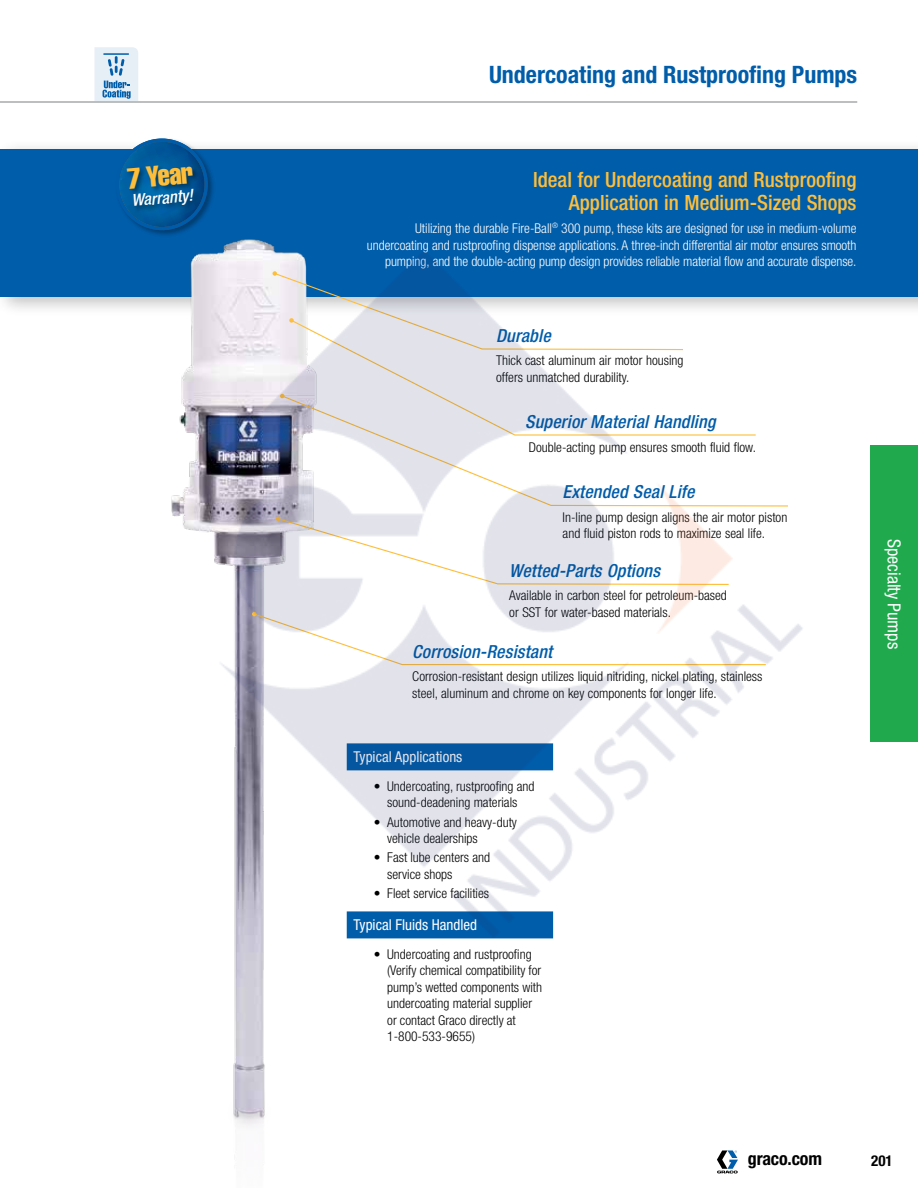
<style>
.page{position:relative;width:918px;height:1188px;background:#fff}
.page>*{position:absolute;margin:0;border:0;box-sizing:border-box;transform-origin:0 0}
.t1{font:28.8px "Helvetica LT Std Comp";color:#febe3a}
.t2{font:700 condensed 24px "Helvetica Neue LT Std";color:#005daa}
.t3{font:500 condensed 21px/22.5px "Helvetica Neue LT Std";color:#febe3a;text-align:right}
.t4{font:italic 500 condensed 18px "Helvetica Neue LT Std";letter-spacing:.01em;color:#005daa}
.t5{font:condensed 18px "Helvetica Neue LT Std";color:#fff}
.t6{font:700 condensed 18px "Helvetica Neue LT Std";letter-spacing:-.01em;color:#000}
.t7{font:italic 500 condensed 16.5px "Helvetica Neue LT Std";color:#fff}
.t8{font:condensed 15px "Helvetica Neue LT Std";color:#fff}
.t9{font:700 condensed 15px "Helvetica Neue LT Std";color:#000}
.t10{font:300 condensed 13.5px/16.5px "Helvetica Neue LT Std";color:#000}
.t11{font:300 condensed 13.5px/16.5px "Helvetica Neue LT Std";color:#fff;text-align:right}
</style>
<div class="page">
<svg style="left:717px;top:1150px;width:21px;height:23px"></svg>
<svg style="left:94px;top:47px;width:44px;height:54px;background:#bfd6e9"></svg>
<hr style="left:0;top:101px;width:857px;height:2px;background:#a7a9ac">
<div style="left:0;top:139px;width:918px;height:178px;background:#000;opacity:.25"></div>
<div style="left:0;top:149px;width:918px;height:148px;background:#005daa"></div>
<img style="left:223px;top:239px;width:138px;height:887px">
<div style="left:115px;top:137px;width:101px;height:101px;background:#000;opacity:.34"></div>
<svg style="left:115px;top:137px;width:99px;height:2px"></svg>
<img style="left:110px;top:139px;width:104px;height:98px">
<div style="left:126px;top:164px;width:75px;height:50px;background:#000;opacity:.42"></div>
<div style="left:870px;top:446px;width:48px;height:296px;background:#20aa4d"></div>
<img style="left:115px;top:250px;width:688px;height:688px">
<h1 class="t1" style="left:126px;top:160px;width:67px;rotate:-5deg">7 Year</h1>
<p class="t7" style="left:131px;top:191px;width:63px;rotate:-5deg">Warranty!</p>
<h2 class="t2" style="left:489px;top:60px;width:370px">Undercoating and Rustproofing Pumps</h2>
<h3 class="t3" style="left:533px;top:169px;width:325px">Ideal for Undercoating and Rustproofing<br>Application in Medium-Sized Shops</h3>
<p class="t11" style="left:367px;top:220px;width:491px">Utilizing the durable Fire-Ball<sup>®</sup> 300 pump, these kits are designed for use in medium-volume undercoating and rustproofing dispense applications. A three-inch differential air motor ensures smooth pumping, and the double-acting pump design provides reliable material flow and accurate dispense.</p>
<h3 class="t4" style="left:496px;top:325px;width:56px">Durable</h3>
<p class="t10" style="left:496px;top:352px;width:189px">Thick cast aluminum air motor housing offers unmatched durability.</p>
<h3 class="t4" style="left:525px;top:411px;width:192px">Superior Material Handling</h3>
<p class="t10" style="left:529px;top:439px;width:229px">Double-acting pump ensures smooth fluid flow.</p>
<h3 class="t4" style="left:563px;top:481px;width:133px">Extended Seal Life</h3>
<p class="t10" style="left:563px;top:509px;width:226px">In-line pump design aligns the air motor piston and fluid piston rods to maximize seal life.</p>
<h3 class="t4" style="left:509px;top:560px;width:152px">Wetted-Parts Options</h3>
<p class="t10" style="left:509px;top:587px;width:219px">Available in carbon steel for petroleum-based or SST for water-based materials.</p>
<h3 class="t4" style="left:412px;top:641px;width:141px">Corrosion-Resistant</h3>
<p class="t10" style="left:412px;top:668px;width:352px">Corrosion-resistant design utilizes liquid nitriding, nickel plating, stainless steel, aluminum and chrome on key components for longer life.</p>
<p class="t8" style="left:353px;top:748px;width:110px">Typical Applications</p>
<p class="t10" style="left:374px;top:778px;width:162px;text-align:center">• Undercoating, rustproofing and sound-deadening materials</p>
<p class="t10" style="left:387px;top:813px;width:131px;text-indent:-14px">• Automotive and heavy-duty vehicle dealerships</p>
<p class="t10" style="left:387px;top:849px;width:104px;text-indent:-14px">• Fast lube centers and service shops</p>
<p class="t10" style="left:374px;top:885px;width:117px">• Fleet service facilities</p>
<p class="t8" style="left:353px;top:916px;width:125px">Typical Fluids Handled</p>
<p class="t10" style="left:387px;top:946px;width:156px;text-indent:-14px">• Undercoating and rustproofing (Verify chemical compatibility for pump’s wetted components with undercoating material supplier or contact Graco directly at<br>1-800-533-9655)</p>
<h3 class="t5" style="left:904px;top:539px;width:112px;rotate:90deg">Specialty Pumps</h3>
<h3 class="t6" style="left:748px;top:1148px;width:76px">graco.com</h3>
<p class="t9" style="left:871px;top:1152px;width:23px">201</p>
</div>
